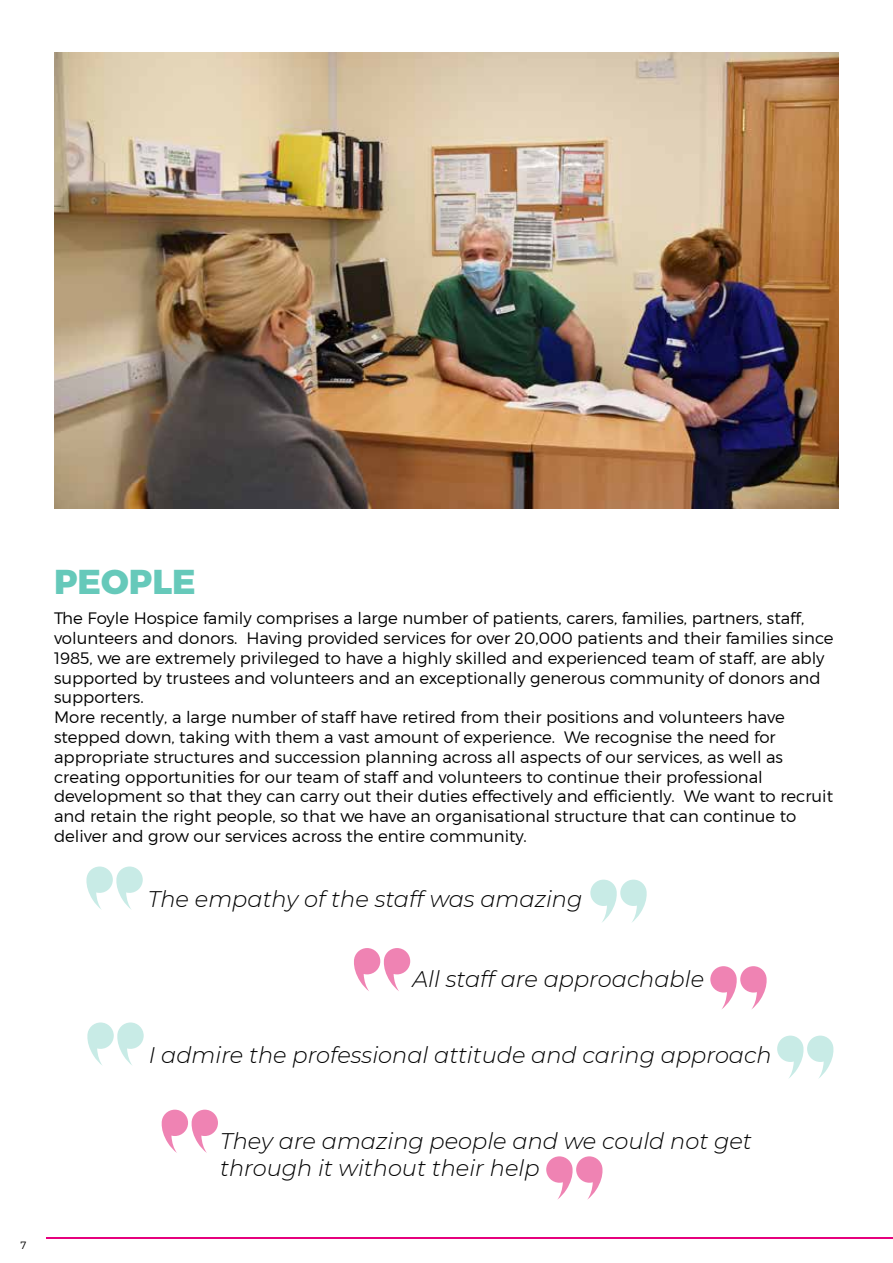
<style>
.page{position:relative;width:893px;height:1263px;background:#fff}
.page>*{position:absolute;margin:0;border:0;box-sizing:border-box;transform-origin:0 0}
.t1{font:800 34.5px "Montserrat";color:#66c9ba}
.t2{font:italic 300 22.5px/27px "Montserrat";color:#000}
.t3{font:300 16.5px/19.8px "Montserrat";color:#000}
.t4{font:300 10.5px "Montserrat";color:#000}
</style>
<div class="page">
<svg style="left:86px;top:866px;width:57px;height:43px"></svg>
<svg style="left:87px;top:1022px;width:57px;height:43px"></svg>
<svg style="left:354px;top:948px;width:56px;height:43px"></svg>
<svg style="left:161px;top:1110px;width:57px;height:43px"></svg>
<svg style="left:590px;top:880px;width:57px;height:42px"></svg>
<svg style="left:710px;top:966px;width:57px;height:43px"></svg>
<svg style="left:777px;top:1035px;width:57px;height:44px"></svg>
<svg style="left:546px;top:1156px;width:57px;height:44px"></svg>
<img style="left:54px;top:52px;width:785px;height:456px">
<hr style="left:47px;top:1237px;width:846px;height:2px;background:#e6007d">
<p class="t4" style="left:20px;top:1239px;width:7px">7</p>
<h1 class="t1" style="left:54px;top:560px;width:143px">PEOPLE</h1>
<p class="t3" style="left:54px;top:608px;width:781px">The Foyle Hospice family comprises a large number of patients, carers, families, partners, staff, volunteers and donors. Having provided services for over 20,000 patients and their families since 1985, we are extremely privileged to have a highly skilled and experienced team of staff, are ably supported by trustees and volunteers and an exceptionally generous community of donors and supporters.<br>More recently, a large number of staff have retired from their positions and volunteers have stepped down, taking with them a vast amount of experience. We recognise the need for appropriate structures and succession planning across all aspects of our services, as well as creating opportunities for our team of staff and volunteers to continue their professional development so that they can carry out their duties effectively and efficiently. We want to recruit and retain the right people, so that we have an organisational structure that can continue to deliver and grow our services across the entire community.</p>
<h2 class="t2" style="left:148px;top:884px;width:436px">The empathy of the staff was amazing</h2>
<h2 class="t2" style="left:412px;top:965px;width:293px">All staff are approachable</h2>
<h2 class="t2" style="left:149px;top:1040px;width:624px">I admire the professional attitude and caring approach</h2>
<h2 class="t2" style="left:220px;top:1126px;width:533px">They are amazing people and we could not get through it without their help</h2>
</div>
